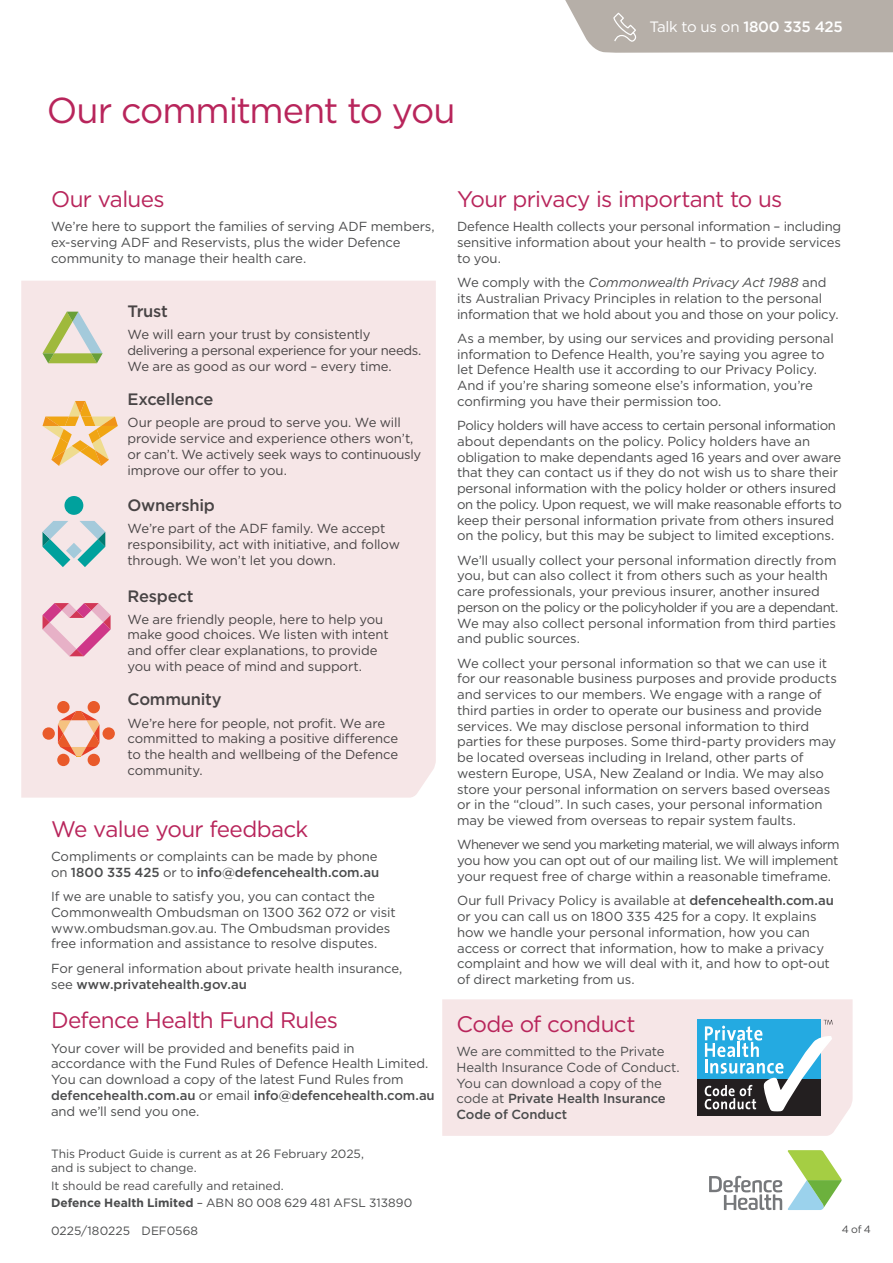
<style>
.page{position:relative;width:893px;height:1263px;background:#fff}
.page>*{position:absolute;margin:0;border:0;box-sizing:border-box;transform-origin:0 0}
.t1{font:36px "Gotham";letter-spacing:-.03em;color:#b8255b}
.t2{font:22.5px "Gotham";letter-spacing:-.03em;color:#b8255b}
.t3{font:500 16.5px "Gotham";letter-spacing:-.015em;color:#4b4c4d}
.t4{font:15px "Gotham";letter-spacing:-.02em;color:#fff}
.t5{font:13.2px/15.8px "Gotham";letter-spacing:-.01em;color:#4b4c4d}
.t6{font:12px/13.5px "Gotham";color:#4b4c4d}
.t7{font:10.5px "Gotham";color:#4b4c4d}
.s1{font-weight:500}
.s2{font-weight:700}
.s3{font-style:italic}
</style>
<div class="page">
<div style="left:21px;top:281px;width:415px;height:517px;background:#f6e6e7"></div>
<div style="left:442px;top:999px;width:411px;height:137px;background:#f6e6e7"></div>
<div style="left:697px;top:1019px;width:123px;height:96px;background:#24aae1"></div>
<div style="left:697px;top:1079px;width:123px;height:36px;background:#231f20"></div>
<svg style="left:705px;top:1019px;width:128px;height:93px"></svg>
<svg style="left:43px;top:312px;width:60px;height:51px;background:#cbd2ad"></svg>
<svg style="left:43px;top:401px;width:75px;height:65px;background:#f3cf9a"></svg>
<svg style="left:64px;top:496px;width:19px;height:19px"></svg>
<svg style="left:43px;top:521px;width:62px;height:46px;background:#a8ced0"></svg>
<svg style="left:43px;top:603px;width:68px;height:53px;background:#e9adc3"></svg>
<svg style="left:57px;top:701px;width:13px;height:12px"></svg>
<div style="left:88px;top:701px;width:12px;height:12px;background:#e95a2a;border-radius:50%"></div>
<svg style="left:57px;top:754px;width:13px;height:12px"></svg>
<div style="left:88px;top:754px;width:12px;height:12px;background:#e95a2a;border-radius:50%"></div>
<svg style="left:103px;top:727px;width:12px;height:13px"></svg>
<svg style="left:43px;top:727px;width:12px;height:13px"></svg>
<svg style="left:58px;top:711px;width:41px;height:45px;background:#f0ad97"></svg>
<svg style="left:709px;top:1150px;width:133px;height:60px"></svg>
<svg style="left:565px;top:0;width:328px;height:53px;background:#bab4ad"></svg>
<h1 class="t1" style="left:47px;top:87px;width:410px">Our commitment to you</h1>
<p class="t4" style="left:649px;top:17px;width:195px">Talk to us on <span class="s1">1800 335 425</span></p>
<h2 class="t2" style="left:51px;top:185px;width:115px">Our values</h2>
<p class="t5" style="left:51px;top:219px;width:385px">We’re here to support the families of serving ADF members, ex-serving ADF and Reservists, plus the wider Defence community to manage their health care.</p>
<p class="t3" style="left:128px;top:301px;width:42px">Trust</p>
<p class="t5" style="left:128px;top:327px;width:295px">We will earn your trust by consistently delivering a personal experience for your needs.<br>We are as good as our word – every time.</p>
<p class="t3" style="left:128px;top:389px;width:87px">Excellence</p>
<p class="t5" style="left:128px;top:415px;width:295px">Our people are proud to serve you. We will provide service and experience others won’t, or can’t. We actively seek ways to continuously improve our offer to you.</p>
<p class="t3" style="left:128px;top:495px;width:89px">Ownership</p>
<p class="t5" style="left:128px;top:521px;width:274px">We’re part of the ADF family. We accept responsibility, act with initiative, and follow through. We won’t let you down.</p>
<p class="t3" style="left:128px;top:585px;width:67px">Respect</p>
<p class="t5" style="left:128px;top:611px;width:263px">We are friendly people, here to help you make good choices. We listen with intent and offer clear explanations, to provide you with peace of mind and support.</p>
<p class="t3" style="left:128px;top:689px;width:96px">Community</p>
<p class="t5" style="left:128px;top:715px;width:272px">We’re here for people, not profit. We are committed to making a positive difference to the health and wellbeing of the Defence community.</p>
<h2 class="t2" style="left:51px;top:814px;width:259px">We value your feedback</h2>
<p class="t5" style="left:51px;top:848px;width:330px">Compliments or complaints can be made by phone on <span class="s1">1800 335 425</span> or to <span class="s1">info@defencehealth.com.au</span></p>
<p class="t5" style="left:51px;top:888px;width:346px">If we are unable to satisfy you, you can contact the Commonwealth Ombudsman on 1300 362 072 or visit www.ombudsman.gov.au. The Ombudsman provides free information and assistance to resolve disputes.</p>
<p class="t5" style="left:51px;top:960px;width:353px">For general information about private health insurance, see <span class="s1">www.privatehealth.gov.au</span></p>
<h2 class="t2" style="left:51px;top:1006px;width:288px">Defence Health Fund Rules</h2>
<p class="t5" style="left:51px;top:1040px;width:385px">Your cover will be provided and benefits paid in<br>accordance with the Fund Rules of Defence Health Limited.<br>You can download a copy of the latest Fund Rules from <span class="s1">defencehealth.com.au</span> or email <span class="s1">info@defencehealth.com.au </span>and we’ll send you one.</p>
<p class="t6" style="left:51px;top:1147px;width:315px">This Product Guide is current as at 26 February 2025, and is subject to change.</p>
<p class="t6" style="left:51px;top:1176px;width:363px;line-height:17.7px">It should be read carefully and retained.<br><span class="s2">Defence Health Limited</span> – ABN 80 008 629 481 AFSL 313890</p>
<p class="t6" style="left:51px;top:1223px;width:149px">0225/180225 DEF0568</p>
<h2 class="t2" style="left:457px;top:185px;width:327px">Your privacy is important to us</h2>
<p class="t5" style="left:457px;top:219px;width:386px;text-align:justify">Defence Health collects your personal information – including sensitive information about your health – to provide services to you.</p>
<p class="t5" style="left:457px;top:274px;width:383px">We comply with the <span class="s3">Commonwealth Privacy Act 1988</span> and its Australian Privacy Principles in relation to the personal information that we hold about you and those on your policy.</p>
<p class="t5" style="left:457px;top:330px;width:378px">As a member, by using our services and providing personal information to Defence Health, you’re saying you agree to let Defence Health use it according to our Privacy Policy.<br>And if you’re sharing someone else’s information, you’re confirming you have their permission too.</p>
<p class="t5" style="left:457px;top:417px;width:386px">Policy holders will have access to certain personal information about dependants on the policy. Policy holders have an obligation to make dependants aged 16 years and over aware that they can contact us if they do not wish us to share their personal information with the policy holder or others insured on the policy. Upon request, we will make reasonable efforts to keep their personal information private from others insured on the policy, but this may be subject to limited exceptions.</p>
<p class="t5" style="left:457px;top:552px;width:383px">We’ll usually collect your personal information directly from you, but can also collect it from others such as your health care professionals, your previous insurer, another insured person on the policy or the policyholder if you are a dependant.<br>We may also collect personal information from third parties and public sources.</p>
<p class="t5" style="left:457px;top:655px;width:381px">We collect your personal information so that we can use it for our reasonable business purposes and provide products and services to our members. We engage with a range of third parties in order to operate our business and provide services. We may disclose personal information to third parties for these purposes. Some third-party providers may be located overseas including in Ireland, other parts of western Europe, USA, New Zealand or India. We may also store your personal information on servers based overseas or in the “cloud”. In such cases, your personal information may be viewed from overseas to repair system faults.</p>
<p class="t5" style="left:457px;top:837px;width:384px;text-align:justify">Whenever we send you marketing material, we will always inform you how you can opt out of our mailing list. We will implement your request free of charge within a reasonable timeframe.</p>
<p class="t5" style="left:457px;top:892px;width:378px">Our full Privacy Policy is available at <span class="s1">defencehealth.com.au </span>or you can call us on 1800 335 425 for a copy. It explains how we handle your personal information, how you can access or correct that information, how to make a privacy complaint and how we will deal with it, and how to opt-out of direct marketing from us.</p>
<h2 class="t2" style="left:456px;top:1009px;width:181px">Code of conduct</h2>
<p class="t5" style="left:456px;top:1043px;width:225px">We are committed to the Private<br>Health Insurance Code of Conduct.<br>You can download a copy of the code at <span class="s1">Private Health Insurance<br>Code of Conduct</span></p>
<p class="t7" style="left:842px;top:1223px;width:31px">4 of 4</p>
</div>
